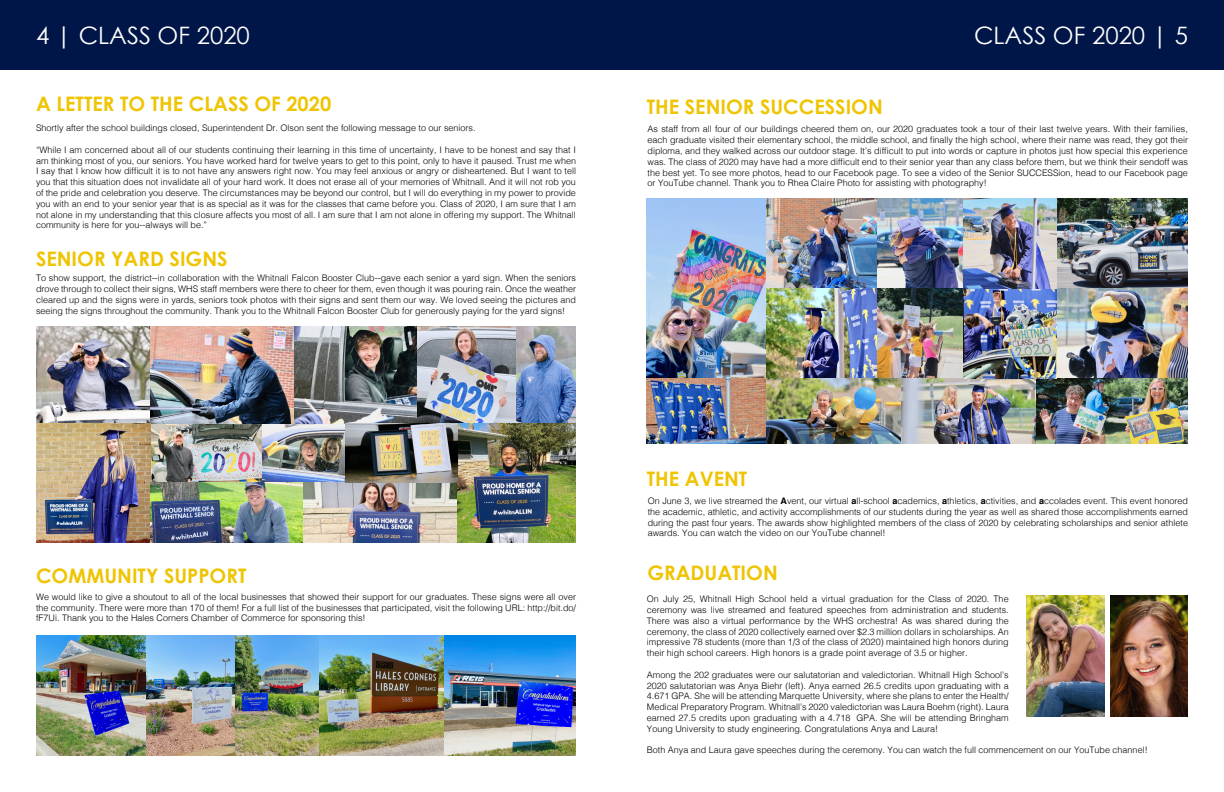
<style>
.page{position:relative;width:1224px;height:792px;background:#fff}
.page>*{position:absolute;margin:0;border:0;box-sizing:border-box;transform-origin:0 0}
.t1{font:24px "Century Gothic";color:#fff}
.t2{font:700 20px "Century Gothic";color:#efc402}
.t3{font:300 9px/10.8px "Helvetica";color:#000;text-align:justify}
.s1{font-weight:700}
</style>
<div class="page">
<div style="left:0;top:0;width:612px;height:70px;background:#001648"></div>
<div style="left:612px;top:0;width:612px;height:70px;background:#001648"></div>
<img style="left:262px;top:423px;width:84px;height:60px">
<img style="left:151px;top:423px;width:111px;height:60px">
<img style="left:36px;top:327px;width:258px;height:96px">
<img style="left:294px;top:327px;width:282px;height:96px">
<img style="left:36px;top:423px;width:115px;height:119px">
<img style="left:151px;top:483px;width:306px;height:59px">
<img style="left:457px;top:423px;width:119px;height:119px">
<img style="left:346px;top:423px;width:111px;height:60px">
<img style="left:36px;top:635px;width:540px;height:121px">
<img style="left:647px;top:199px;width:541px;height:244px">
<img style="left:1027px;top:596px;width:77px;height:121px">
<img style="left:1111px;top:596px;width:77px;height:121px">
<h1 class="t1" style="left:36px;top:21px;width:215px">4 | CLASS OF 2020</h1>
<h1 class="t1" style="left:974px;top:21px;width:215px">CLASS OF 2020 | 5</h1>
<h2 class="t2" style="left:36px;top:91px;width:297px">A LETTER TO THE CLASS OF 2020</h2>
<p class="t3" style="left:36px;top:122px;width:441px">Shortly after the school buildings closed, Superintendent Dr. Olson sent the following message to our seniors.</p>
<p class="t3" style="left:36px;top:144px;width:542px">“While I am concerned about all of our students continuing their learning in this time of uncertainty, I have to be honest and say that I am thinking most of you, our seniors. You have worked hard for twelve years to get to this point, only to have it paused. Trust me when I say that I know how difficult it is to not have any answers right now. You may feel anxious or angry or disheartened. But I want to tell you that this situation does not invalidate all of your hard work. It does not erase all of your memories of Whitnall. And it will not rob you of the pride and celebration you deserve. The circumstances may be beyond our control, but I will do everything in my power to provide you with an end to your senior year that is as special as it was for the classes that came before you. Class of 2020, I am sure that I am not alone in my understanding that this closure affects you most of all. I am sure that I am not alone in offering my support. The Whitnall community is here for you--always will be.”</p>
<h2 class="t2" style="left:36px;top:246px;width:193px">SENIOR YARD SIGNS</h2>
<p class="t3" style="left:36px;top:272px;width:542px">To show support, the district--in collaboration with the Whitnall Falcon Booster Club--gave each senior a yard sign. When the seniors drove through to collect their signs, WHS staff members were there to cheer for them, even though it was pouring rain. Once the weather cleared up and the signs were in yards, seniors took photos with their signs and sent them our way. We loved seeing the pictures and seeing the signs throughout the community. Thank you to the Whitnall Falcon Booster Club for generously paying for the yard signs!</p>
<h2 class="t2" style="left:36px;top:563px;width:212px">COMMUNITY SUPPORT</h2>
<p class="t3" style="left:36px;top:591px;width:542px">We would like to give a shoutout to all of the local businesses that showed their support for our graduates. These signs were all over the community. There were more than 170 of them! For a full list of the businesses that participated, visit the following URL: http://bit.do/ fF7Ui. Thank you to the Hales Corners Chamber of Commerce for sponsoring this!</p>
<h2 class="t2" style="left:647px;top:94px;width:238px">THE SENIOR SUCCESSION</h2>
<p class="t3" style="left:648px;top:123px;width:542px">As staff from all four of our buildings cheered them on, our 2020 graduates took a tour of their last twelve years. With their families, each graduate visited their elementary school, the middle school, and finally the high school, where their name was read, they got their diploma, and they walked across our outdoor stage. It’s difficult to put into words or capture in photos just how special this experience was. The class of 2020 may have had a more difficult end to their senior year than any class before them, but we think their sendoff was the best yet. To see more photos, head to our Facebook page. To see a video of the Senior SUCCESSion, head to our Facebook page or YouTube channel. Thank you to Rhea Claire Photo for assisting with photography!</p>
<h2 class="t2" style="left:647px;top:466px;width:102px">THE AVENT</h2>
<p class="t3" style="left:648px;top:495px;width:542px">On June 3, we live streamed the <span class="s1">A</span>vent, our virtual <span class="s1">a</span>ll-school <span class="s1">a</span>cademics, <span class="s1">a</span>thletics, <span class="s1">a</span>ctivities, and <span class="s1">a</span>ccolades event. This event honored the academic, athletic, and activity accomplishments of our students during the year as well as shared those accomplishments earned during the past four years. The awards show highlighted members of the class of 2020 by celebrating scholarships and senior athlete awards. You can watch the video on our YouTube channel!</p>
<h2 class="t2" style="left:647px;top:560px;width:132px">GRADUATION</h2>
<p class="t3" style="left:647px;top:593px;width:363px">On July 25, Whitnall High School held a virtual graduation for the Class of 2020. The ceremony was live streamed and featured speeches from administration and students.<br>There was also a virtual performance by the WHS orchestra! As was shared during the ceremony, the class of 2020 collectively earned over $2.3 million dollars in scholarships. An impressive 78 students (more than 1/3 of the class of 2020) maintained high honors during their high school careers. High honors is a grade point average of 3.5 or higher.</p>
<p class="t3" style="left:647px;top:669px;width:363px">Among the 202 graduates were our salutatorian and valedictorian. Whitnall High School’s 2020 salutatorian was Anya Biehr (left). Anya earned 26.5 credits upon graduating with a 4.671 GPA. She will be attending Marquette University, where she plans to enter the Health/ Medical Preparatory Program. Whitnall’s 2020 valedictorian was Laura Boehm (right). Laura earned 27.5 credits upon graduating with a 4.718 GPA. She will be attending Bringham Young University to study engineering. Congratulations Anya and Laura!</p>
<p class="t3" style="left:647px;top:744px;width:502px">Both Anya and Laura gave speeches during the ceremony. You can watch the full commencement on our YouTube channel!</p>
</div>
